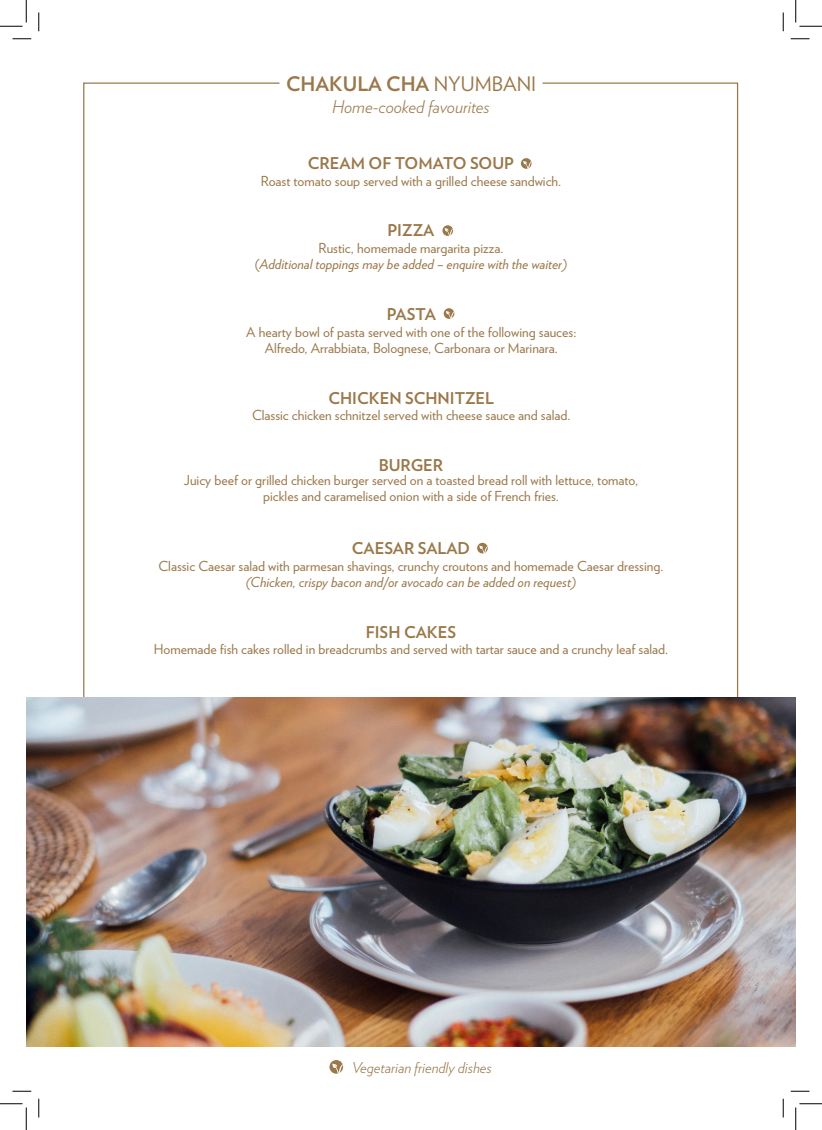
<style>
.page{position:relative;width:822px;height:1130px;background:#fff}
.page>*{position:absolute;margin:0;border:0;box-sizing:border-box;transform-origin:0 0}
.t1{font:700 20px "Verlag";color:#9a784a}
.t2{font:italic 300 17.5px "Verlag";color:#9a784a}
.t3{font:700 16.25px "Verlag";color:#9a784a}
.t4{font:italic 300 15px "Verlag";color:#9a784a}
.t5{font:13.75px "Verlag";color:#9a784a}
.t6{font:italic 13.75px "Verlag";color:#9a784a}
.s1{font-weight:400}
.s2{font-style:normal}
</style>
<div class="page">
<svg style="left:83px;top:82px;width:197px;height:615px"></svg>
<img style="left:26px;top:697px;width:769px;height:350px">
<div style="left:521px;top:158px;width:10px;height:11px;background:#9a784a;border-radius:50%"></div>
<svg style="left:523px;top:161px;width:8px;height:8px"></svg>
<svg style="left:443px;top:308px;width:11px;height:11px"></svg>
<svg style="left:446px;top:311px;width:8px;height:8px"></svg>
<div style="left:477px;top:543px;width:11px;height:10px;background:#9a784a;border-radius:50%"></div>
<svg style="left:479px;top:545px;width:9px;height:8px"></svg>
<svg style="left:329px;top:1060px;width:14px;height:14px"></svg>
<svg style="left:332px;top:1063px;width:11px;height:11px"></svg>
<svg style="left:12px;top:38px;width:19px;height:2px"></svg>
<svg style="left:790px;top:38px;width:19px;height:2px"></svg>
<svg style="left:12px;top:1090px;width:19px;height:2px"></svg>
<svg style="left:790px;top:1090px;width:19px;height:2px"></svg>
<svg style="left:38px;top:13px;width:2px;height:18px"></svg>
<svg style="left:38px;top:1099px;width:2px;height:18px"></svg>
<svg style="left:782px;top:13px;width:2px;height:18px"></svg>
<svg style="left:782px;top:1099px;width:2px;height:18px"></svg>
<svg style="left:0;top:0;width:27px;height:27px"></svg>
<svg style="left:0;top:1103px;width:27px;height:27px"></svg>
<svg style="left:795px;top:0;width:27px;height:27px"></svg>
<svg style="left:795px;top:1103px;width:27px;height:27px"></svg>
<p class="t1" style="left:286px;top:68px;width:251px">CHAKULA CHA <span class="s1">NYUMBANI</span></p>
<p class="t2" style="left:332px;top:94px;width:159px">Home-cooked favourites</p>
<p class="t3" style="left:308px;top:151px;width:208px">CREAM OF TOMATO SOUP</p>
<p class="t5" style="left:261px;top:171px;width:302px">Roast tomato soup served with a grilled cheese sandwich.</p>
<p class="t3" style="left:387px;top:218px;width:48px">PIZZA</p>
<p class="t5" style="left:318px;top:238px;width:186px">Rustic, homemade margarita pizza.</p>
<p class="t6" style="left:255px;top:254px;width:314px"><span class="s2">(</span>Additional toppings may be added – enquire with the waiter)</p>
<p class="t3" style="left:386px;top:301px;width:51px">PASTA</p>
<p class="t5" style="left:246px;top:321px;width:331px">A hearty bowl of pasta served with one of the following sauces:</p>
<p class="t5" style="left:265px;top:338px;width:295px">Alfredo, Arrabbiata, Bolognese, Carbonara or Marinara.</p>
<p class="t3" style="left:328px;top:385px;width:167px">CHICKEN SCHNITZEL</p>
<p class="t5" style="left:252px;top:405px;width:320px">Classic chicken schnitzel served with cheese sauce and salad.</p>
<p class="t3" style="left:379px;top:452px;width:66px">BURGER</p>
<p class="t5" style="left:184px;top:469px;width:455px">Juicy beef or grilled chicken burger served on a toasted bread roll with lettuce, tomato,</p>
<p class="t5" style="left:263px;top:486px;width:297px">pickles and caramelised onion with a side of French fries.</p>
<p class="t3" style="left:352px;top:535px;width:120px">CAESAR SALAD</p>
<p class="t5" style="left:158px;top:555px;width:506px">Classic Caesar salad with parmesan shavings, crunchy croutons and homemade Caesar dressing.</p>
<p class="t6" style="left:246px;top:572px;width:332px">(Chicken, crispy bacon and/or avocado can be added on request)</p>
<p class="t3" style="left:366px;top:619px;width:92px">FISH CAKES</p>
<p class="t5" style="left:154px;top:639px;width:516px">Homemade fish cakes rolled in breadcrumbs and served with tartar sauce and a crunchy leaf salad.</p>
<p class="t4" style="left:352px;top:1056px;width:141px">Vegetarian friendly dishes</p>
</div>
